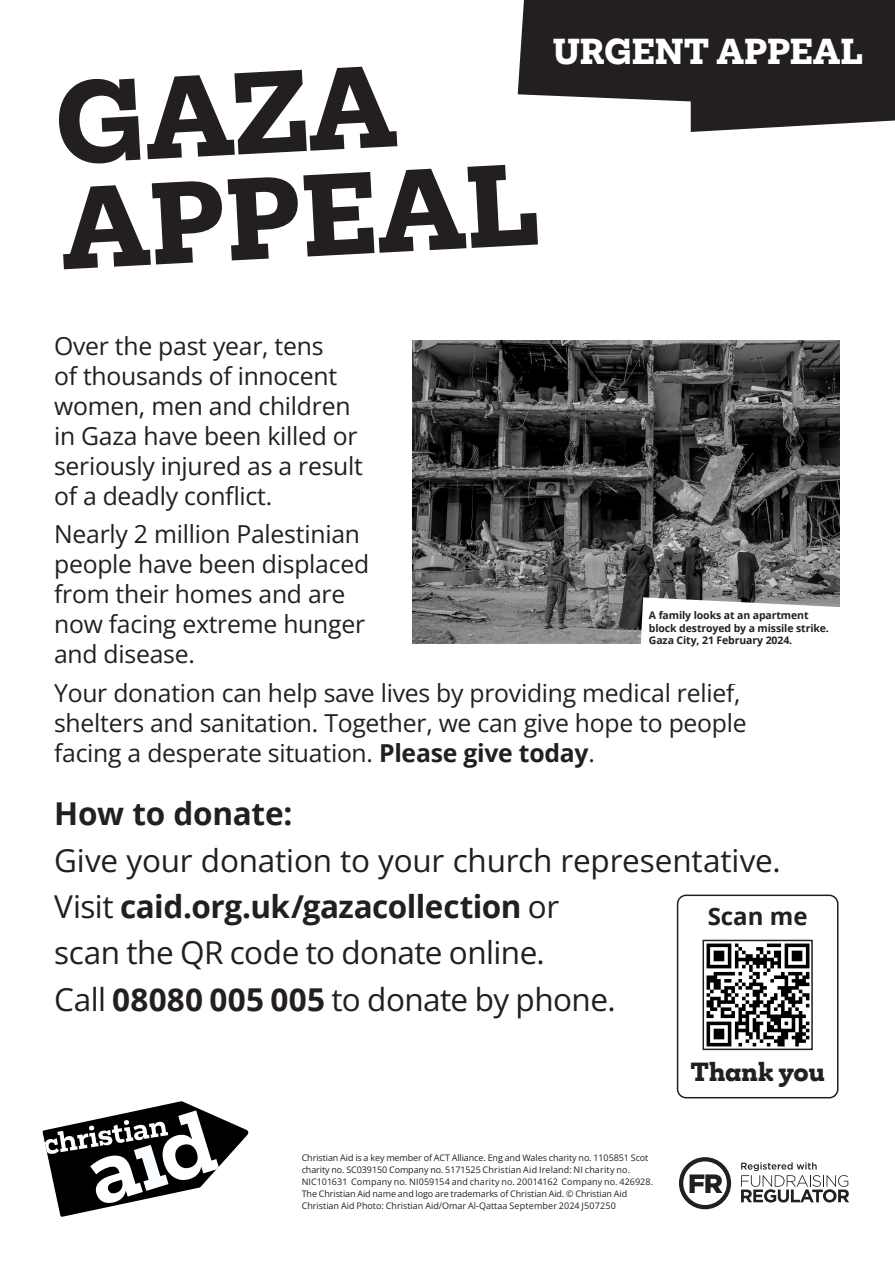
<style>
.page{position:relative;width:895px;height:1264px;background:#fff}
.page>*{position:absolute;margin:0;border:0;box-sizing:border-box;transform-origin:0 0}
.t1{font:800 106.8px "Mokoko";color:#231f20}
.t2{font:800 33px "Mokoko";color:#fff}
.t3{font:31.5px "Open Sans";letter-spacing:-.01em;color:#231f20}
.t4{font:700 31.5px "Open Sans";letter-spacing:-.015em;color:#231f20}
.t5{font:24.75px/30px "Open Sans";letter-spacing:-.01em;color:#231f20}
.t6{font:800 24px "Mokoko";letter-spacing:-.005em;color:#231f20}
.t7{font:700 24px "Open Sans";color:#231f20}
.t8{font:700 10.5px/12.6px "Open Sans";letter-spacing:-.01em;color:#231f20}
.t9{font:9px/12px "Open Sans";letter-spacing:-.01em;color:#231f20}
.s1{font-weight:700}
.s2{font-weight:400}
</style>
<div class="page">
<img style="left:413px;top:340px;width:426px;height:304px">
<svg style="left:42px;top:1101px;width:206px;height:116px"></svg>
<svg style="left:679px;top:1157px;width:52px;height:52px"></svg>
<svg style="left:741px;top:1162px;width:108px;height:40px"></svg>
<svg style="left:517px;top:0;width:377px;height:132px;background:#434041"></svg>
<svg style="left:639px;top:597px;width:201px;height:47px"></svg>
<div style="left:676px;top:894px;width:162px;height:204px;border:2px solid #231f20;border-radius:9px"></div>
<img style="left:706px;top:943px;width:103px;height:104px">
<div style="left:702px;top:939px;width:110px;height:111px;border:2px solid #231f20"></div>
<p class="t1" style="left:51px;top:52px;width:343px;rotate:-3deg">GAZA</p>
<p class="t1" style="left:57px;top:157px;width:480px;rotate:-3deg">APPEAL</p>
<p class="t2" style="left:553px;top:30px;width:311px">URGENT APPEAL</p>
<p class="t5" style="left:54px;top:330px;width:310px">Over the past year, tens<br>of thousands of innocent women, men and children in Gaza have been killed or seriously injured as a result of a deadly conflict.</p>
<p class="t5" style="left:54px;top:519px;width:316px">Nearly 2 million Palestinian people have been displaced from their homes and are now facing extreme hunger and disease.</p>
<p class="t5" style="left:54px;top:677px;width:694px">Your donation can help save lives by providing medical relief, shelters and sanitation. Together, we can give hope to people facing a desperate situation. <span class="s1">Please give today</span>.</p>
<p class="t4" style="left:54px;top:791px;width:240px">How to donate:</p>
<p class="t3" style="left:54px;top:838px;width:728px">Give your donation to your church representative.</p>
<p class="t4" style="left:54px;top:884px;width:506px"><span class="s2">Visit</span> caid.org.uk/gazacollection <span class="s2">or</span></p>
<p class="t3" style="left:54px;top:931px;width:492px">scan the QR code to donate online.</p>
<p class="t3" style="left:54px;top:977px;width:563px">Call <span class="s1">08080 005 005</span> to donate by phone.</p>
<p class="t8" style="left:648px;top:609px;width:181px">A family looks at an apartment block destroyed by a missile strike.<br>Gaza City, 21 February 2024.</p>
<p class="t7" style="left:707px;top:899px;width:101px">Scan me</p>
<p class="t9" style="left:302px;top:1151px;width:353px">Christian Aid is a key member of ACT Alliance. Eng and Wales charity no. 1105851 Scot charity no. SC039150 Company no. 5171525 Christian Aid Ireland: NI charity no.<br>NIC101631 Company no. NI059154 and charity no. 20014162 Company no. 426928.<br>The Christian Aid name and logo are trademarks of Christian Aid. © Christian Aid Christian Aid Photo: Christian Aid/Omar Al-Qattaa September 2024 J507250</p>
<p class="t6" style="left:690px;top:1055px;width:136px">Thank you</p>
</div>
